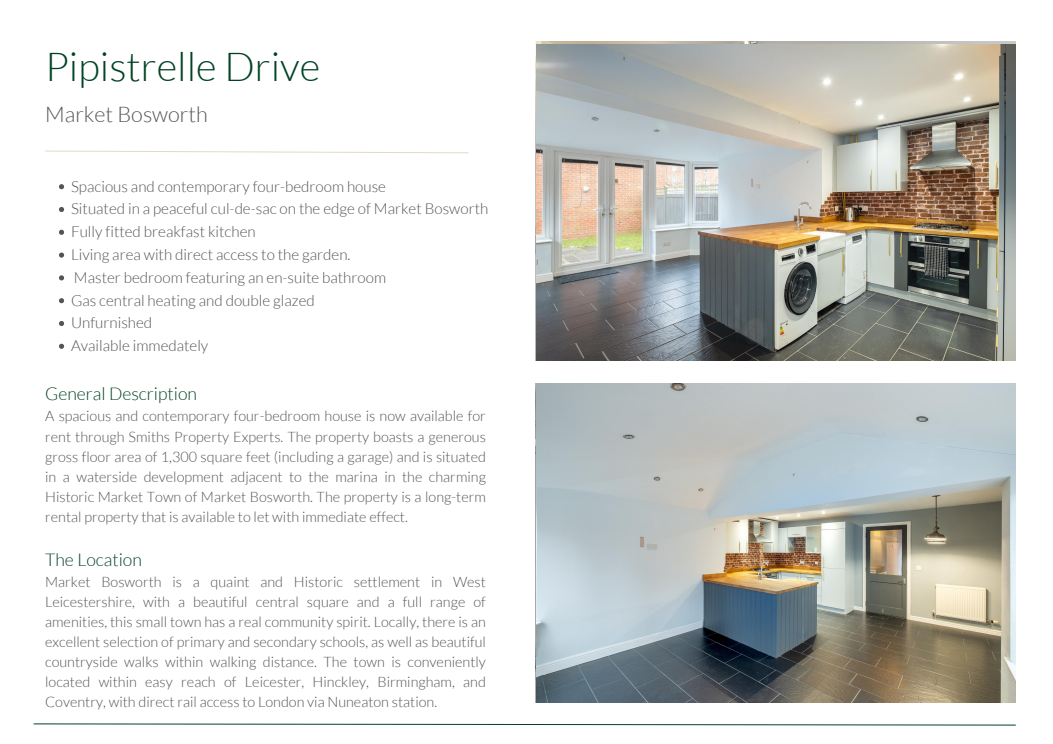
<style>
.page{position:relative;width:1053px;height:744px;background:#fff}
.page>*{position:absolute;margin:0;border:0;box-sizing:border-box;transform-origin:0 0}
.t1{font:300 40px "Lato";color:#004324}
.t2{font:300 21.6px "Lato";color:#545454}
.t3{font:300 17.6px "Lato";color:#004324}
.t4{font:300 15.2px/22.8px "Lato";color:#545454}
.t5{font:300 14.4px/20.1px "Lato";color:#545454;text-align:justify}
</style>
<div class="page">
<svg style="left:45px;top:150px;width:424px;height:3px"></svg>
<svg style="left:33px;top:723px;width:983px;height:3px"></svg>
<img style="left:536px;top:44px;width:479px;height:317px">
<img style="left:536px;top:384px;width:479px;height:319px">
<svg style="left:59px;top:184px;width:5px;height:5px"></svg>
<svg style="left:59px;top:207px;width:5px;height:5px"></svg>
<svg style="left:59px;top:230px;width:5px;height:5px"></svg>
<svg style="left:59px;top:253px;width:5px;height:5px"></svg>
<svg style="left:59px;top:275px;width:5px;height:5px"></svg>
<svg style="left:59px;top:298px;width:5px;height:5px"></svg>
<svg style="left:59px;top:321px;width:5px;height:5px"></svg>
<svg style="left:59px;top:344px;width:5px;height:5px"></svg>
<h1 class="t1" style="left:45px;top:41px;width:276px">Pipistrelle Drive</h1>
<h2 class="t2" style="left:45px;top:101px;width:164px">Market Bosworth</h2>
<p class="t4" style="left:71px;top:174px;width:419px">Spacious and contemporary four-bedroom house<br>Situated in a peaceful cul-de-sac on the edge of Market Bosworth Fully fitted breakfast kitchen<br>Living area with direct access to the garden.<br>Master bedroom featuring an en-suite bathroom<br>Gas central heating and double glazed<br>Unfurnished<br>Available immedately</p>
<p class="t3" style="left:45px;top:383px;width:153px">General Description</p>
<p class="t5" style="left:45px;top:406px;width:442px">A spacious and contemporary four-bedroom house is now available for rent through Smiths Property Experts. The property boasts a generous gross floor area of 1,300 square feet (including a garage) and is situated in a waterside development adjacent to the marina in the charming Historic Market Town of Market Bosworth. The property is a long-term rental property that is available to let with immediate effect.</p>
<p class="t3" style="left:45px;top:548px;width:98px">The Location</p>
<p class="t5" style="left:45px;top:571px;width:442px">Market Bosworth is a quaint and Historic settlement in West Leicestershire, with a beautiful central square and a full range of amenities, this small town has a real community spirit. Locally, there is an excellent selection of primary and secondary schools, as well as beautiful countryside walks within walking distance. The town is conveniently located within easy reach of Leicester, Hinckley, Birmingham, and Coventry, with direct rail access to London via Nuneaton station.</p>
</div>
